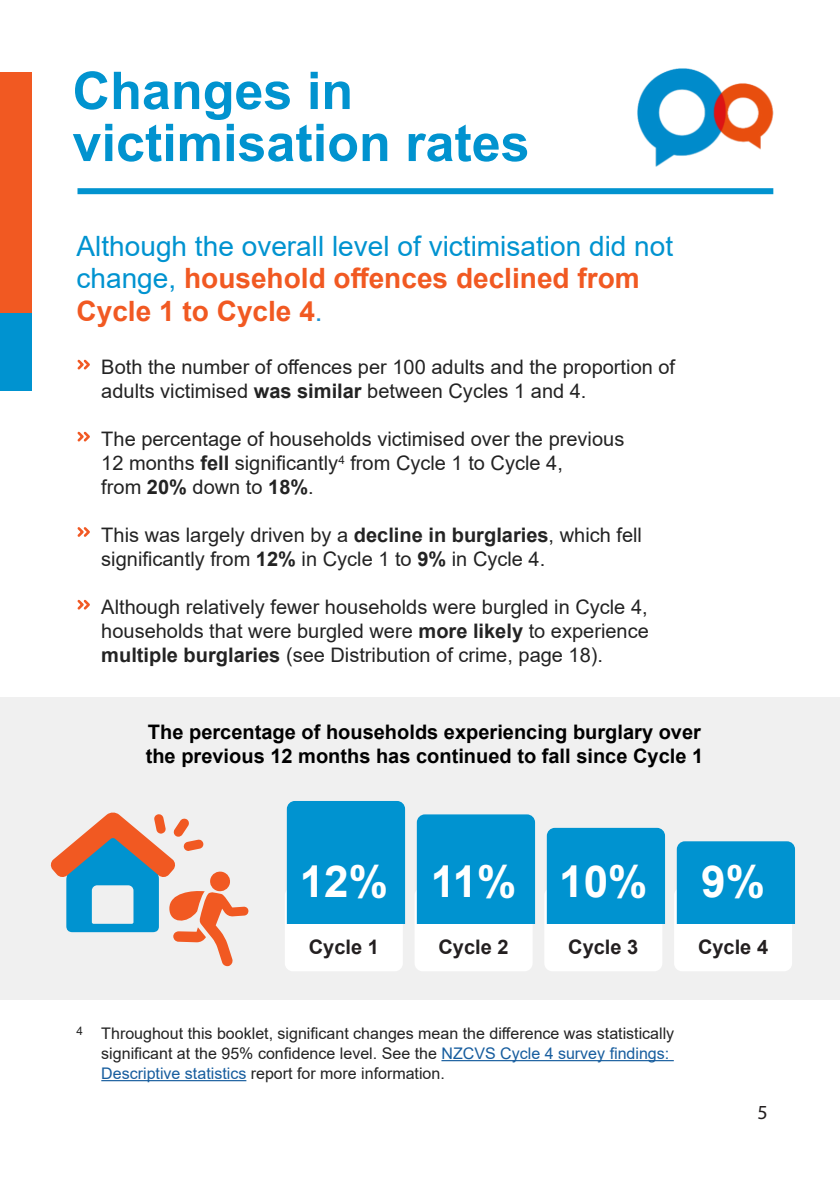
<style>
.page{position:relative;width:840px;height:1191px;background:#fff}
.page>*{position:absolute;margin:0;border:0;box-sizing:border-box;transform-origin:0 0}
.t1{font:700 52px "Arial";color:#0193cf}
.t2{font:700 44px "Arial";color:#fff}
.t3{font:28px/32px "Arial";color:#0093d0}
.t4{font:700 28px "Arial";color:#f15922}
.t5{font:20px "Arial";color:#232323}
.t6{font:700 20px "Arial";color:#000}
.t7{font:700 20px "Arial";color:#231f20}
.t8{font:20px "Myriad Pro";color:#231f20}
.t9{font:16px "Arial";color:#232323}
.t10{font:11.6px "Arial";color:#232323}
.s1{font-weight:700;color:#f15922}
.s2{font-weight:400;color:#2192cf}
.s3{font-weight:700}
.s4{color:#175d9e}
</style>
<div class="page">
<div style="left:0;top:72px;width:31px;height:244px;background:#f15922"></div>
<div style="left:0;top:313px;width:31px;height:77px;background:#0093d0"></div>
<img style="left:637px;top:68px;width:137px;height:99px">
<svg style="left:77px;top:359px;width:13px;height:11px"></svg>
<svg style="left:77px;top:431px;width:13px;height:11px"></svg>
<svg style="left:77px;top:527px;width:13px;height:10px"></svg>
<svg style="left:77px;top:599px;width:13px;height:11px"></svg>
<div style="left:77px;top:188px;width:695px;height:6px;background:#0193cf"></div>
<div style="left:0;top:697px;width:839px;height:302px;background:#f0f0f0"></div>
<div style="left:285px;top:887px;width:117px;height:84px;background:#fff;border-radius:8px"></div>
<div style="left:414px;top:887px;width:118px;height:84px;background:#fff;border-radius:8px"></div>
<div style="left:544px;top:887px;width:118px;height:84px;background:#fff;border-radius:8px"></div>
<div style="left:673px;top:887px;width:118px;height:84px;background:#fff;border-radius:8px"></div>
<svg style="left:50px;top:812px;width:198px;height:154px"></svg>
<div style="left:287px;top:801px;width:118px;height:122px;background:#0093d0"></div>
<div style="left:416px;top:814px;width:118px;height:109px;background:#0093d0"></div>
<div style="left:546px;top:828px;width:118px;height:95px;background:#0093d0"></div>
<div style="left:676px;top:841px;width:118px;height:82px;background:#0093d0"></div>
<hr style="left:441px;top:1060px;width:232px;height:1px;background:#175d9e">
<hr style="left:101px;top:1080px;width:145px;height:1px;background:#175d9e">
<p class="t1" style="left:72px;top:54px;width:282px">Changes in</p>
<p class="t1" style="left:72px;top:106px;width:458px">victimisation rates</p>
<p class="t3" style="left:76px;top:230px;width:598px">Although the overall level of victimisation did not change, <span class="s1">household offences declined from</span></p>
<p class="t4" style="left:76px;top:291px;width:247px">Cycle 1 to Cycle 4<span class="s2">.</span></p>
<p class="t5" style="left:101px;top:353px;width:575px">Both the number of offences per 100 adults and the proportion of</p>
<p class="t5" style="left:101px;top:377px;width:486px">adults victimised <span class="s3">was similar</span> between Cycles 1 and 4.</p>
<p class="t5" style="left:101px;top:425px;width:524px">The percentage of households victimised over the previous</p>
<p class="t5" style="left:101px;top:449px;width:463px">12 months <span class="s3">fell</span> significantly<sup>4</sup> from Cycle 1 to Cycle 4,</p>
<p class="t5" style="left:101px;top:473px;width:214px">from <span class="s3">20%</span> down to <span class="s3">18%</span>.</p>
<p class="t5" style="left:101px;top:521px;width:542px">This was largely driven by a <span class="s3">decline in burglaries</span>, which fell</p>
<p class="t5" style="left:101px;top:545px;width:445px">significantly from <span class="s3">12%</span> in Cycle 1 to <span class="s3">9%</span> in Cycle 4.</p>
<p class="t5" style="left:101px;top:593px;width:547px">Although relatively fewer households were burgled in Cycle 4,</p>
<p class="t5" style="left:101px;top:617px;width:548px">households that were burgled were <span class="s3">more likely</span> to experience</p>
<p class="t5" style="left:101px;top:641px;width:503px"><span class="s3">multiple burglaries</span> (see Distribution of crime, page 18).</p>
<p class="t6" style="left:148px;top:717px;width:554px">The percentage of households experiencing burglary over</p>
<p class="t6" style="left:146px;top:741px;width:558px">the previous 12 months has continued to fall since Cycle 1</p>
<p class="t2" style="left:299px;top:851px;width:90px">12%</p>
<p class="t2" style="left:430px;top:851px;width:87px">11%</p>
<p class="t2" style="left:559px;top:851px;width:90px">10%</p>
<p class="t2" style="left:700px;top:851px;width:65px">9%</p>
<p class="t7" style="left:308px;top:932px;width:72px">Cycle 1</p>
<p class="t7" style="left:438px;top:932px;width:72px">Cycle 2</p>
<p class="t7" style="left:568px;top:932px;width:72px">Cycle 3</p>
<p class="t7" style="left:697px;top:932px;width:72px">Cycle 4</p>
<p class="t10" style="left:76px;top:1023px;width:8px">4</p>
<p class="t9" style="left:101px;top:1022px;width:574px">Throughout this booklet, significant changes mean the difference was statistically</p>
<p class="t9" style="left:101px;top:1042px;width:569px">significant at the 95% confidence level. See the <span class="s4">NZCVS Cycle 4 survey findings:</span></p>
<p class="t9" style="left:101px;top:1062px;width:345px"><span class="s4">Descriptive statistics</span> report for more information.</p>
<p class="t8" style="left:757px;top:1100px;width:12px">5</p>
</div>
